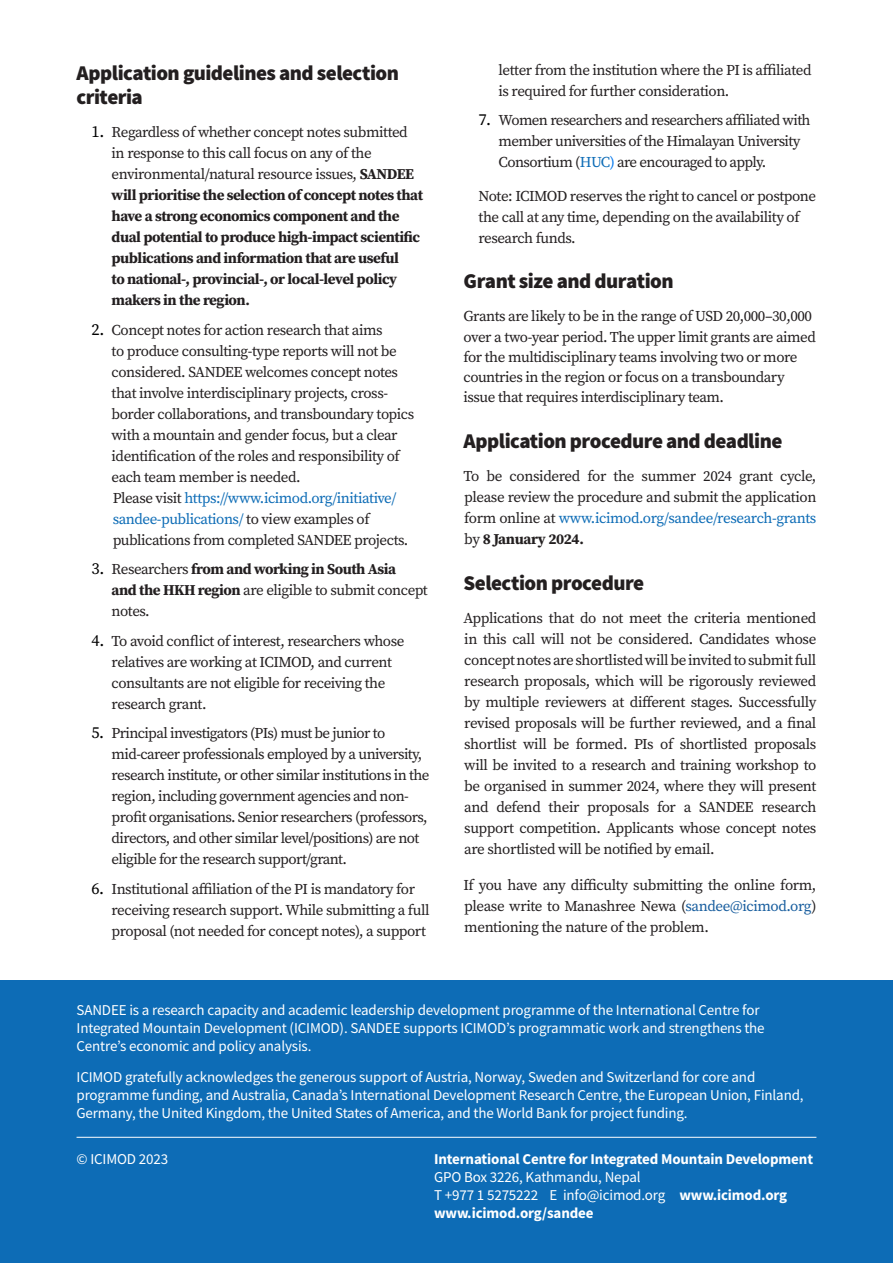
<style>
.page{position:relative;width:893px;height:1263px;background:#fff}
.page>*{position:absolute;margin:0;border:0;box-sizing:border-box;transform-origin:0 0}
.Head_I{font:900 21px/24px "Source Sans Pro";letter-spacing:-.025em;color:#231f20}
.Body{font:15px/21px "Source Serif Pro";letter-spacing:-.03em;color:#231f20}
.t1{font:15px/18px "Source Sans Pro";letter-spacing:-.01em;color:#fff}
.t2{font:700 15px/21px "Source Serif Pro";letter-spacing:-.03em;color:#231f20}
.t3{font:700 15px "Source Sans Pro";letter-spacing:-.01em;color:#fff}
.s1{font-weight:400;font-size:16.5px;color:#000}
.s2{font-weight:400}
.s3{font-size:16.5px;color:#000}
.s4{color:#0d6cb6}
.s5{font-weight:700}
.s6{color:#07e}
.s7{color:#175d9e}
</style>
<div class="page">
<div style="left:0;top:980px;width:893px;height:283px;background:#0d6cb6"></div>
<hr style="left:77px;top:1137px;width:739px;height:1px;background:#fff">
<p class="Head_I" style="left:77px;top:60px;width:324px">Application guidelines and selection criteria</p>
<p class="t2" style="left:112px;top:122px;width:313px;text-indent:-20px"><span class="s1">1.</span> <span class="s2">Regardless of whether concept notes submitted in response to this call focus on any of the environmental/natural resource issues,</span> SANDEE will prioritise the selection of concept notes that have a strong economics component and the dual potential to produce high-impact scientific publications and information that are useful<br>to national-, provincial-, or local-level policy makers in the region.</p>
<p class="Body" style="left:112px;top:319px;width:304px;text-indent:-20px"><span class="s3">2.</span> Concept notes for action research that aims<br>to produce consulting-type reports will not be considered. SANDEE welcomes concept notes that involve interdisciplinary projects, cross&shy;border collaborations, and transboundary topics with a mountain and gender focus, but a clear identification of the roles and responsibility of each team member is needed.</p>
<p class="Body" style="left:113px;top:487px;width:297px">Please visit <span class="s4">https://www.icimod.org/initiative/ sandee-publications/</span> to view examples of publications from completed SANDEE projects.</p>
<p class="Body" style="left:112px;top:559px;width:318px;text-indent:-20px"><span class="s3">3.</span> Researchers <span class="s5">from and working in South Asia<br>and the HKH region</span> are eligible to submit concept notes.</p>
<p class="Body" style="left:112px;top:630px;width:294px;text-indent:-20px"><span class="s3">4.</span> To avoid conflict of interest, researchers whose relatives are working at ICIMOD, and current consultants are not eligible for receiving the research grant.</p>
<p class="Body" style="left:112px;top:723px;width:319px;text-indent:-20px"><span class="s3">5.</span> Principal investigators (PIs) must be junior to mid-career professionals employed by a university, research institute, or other similar institutions in the region, including government agencies and non&shy;profit organisations. Senior researchers (professors, directors, and other similar level/positions) are not eligible for the research support/grant.</p>
<p class="Body" style="left:112px;top:878px;width:319px;text-indent:-20px"><span class="s3">6.</span> Institutional affiliation of the PI is mandatory for receiving research support. While submitting a full proposal (not needed for concept notes), a support</p>
<p class="Body" style="left:498px;top:59px;width:314px">letter from the institution where the PI is affiliated is required for further consideration.</p>
<p class="Body" style="left:499px;top:110px;width:314px;text-indent:-20px"><span class="s3">7.</span> Women researchers and researchers affiliated with member universities of the Himalayan University<br>Consortium (<span class="s4">HUC</span><span class="s6">)</span> are encouraged to apply.</p>
<p class="Body" style="left:479px;top:185px;width:339px">Note: ICIMOD reserves the right to cancel or postpone the call at any time, depending on the availability of research funds.</p>
<p class="Head_I" style="left:463px;top:269px;width:212px">Grant size and duration</p>
<p class="Body" style="left:463px;top:306px;width:354px;line-height:20.2px">Grants are likely to be in the range of USD 20,000–30,000 over a two-year period. The upper limit grants are aimed for the multidisciplinary teams involving two or more countries in the region or focus on a transboundary issue that requires interdisciplinary team.</p>
<p class="Head_I" style="left:463px;top:428px;width:320px">Application procedure and deadline</p>
<p class="Body" style="left:463px;top:466px;width:354px;text-align:justify">To be considered for the summer 2024 grant cycle, please review the procedure and submit the application form online at <span class="s4">www.icimod.org/sandee/research-grants </span>by <span class="s5">8 January 2024.</span></p>
<p class="Head_I" style="left:463px;top:570px;width:182px">Selection procedure</p>
<p class="Body" style="left:463px;top:608px;width:354px;text-align:justify">Applications that do not meet the criteria mentioned in this call will not be considered. Candidates whose concept notes are shortlisted will be invited to submit full research proposals, which will be rigorously reviewed by multiple reviewers at different stages. Successfully revised proposals will be further reviewed, and a final shortlist will be formed. PIs of shortlisted proposals will be invited to a research and training workshop to be organised in summer 2024, where they will present and defend their proposals for a SANDEE research support competition. Applicants whose concept notes are shortlisted will be notified by email.</p>
<p class="Body" style="left:463px;top:874px;width:354px;text-align:justify">If you have any difficulty submitting the online form, please write to Manashree Newa (<span class="s7">sandee@icimod.org</span>) mentioning the nature of the problem.</p>
<p class="t1" style="left:77px;top:1001px;width:690px">SANDEE is a research capacity and academic leadership development programme of the International Centre for<br>Integrated Mountain Development (ICIMOD). SANDEE supports ICIMOD’s programmatic work and strengthens the<br>Centre’s economic and policy analysis.</p>
<p class="t1" style="left:77px;top:1068px;width:729px">ICIMOD gratefully acknowledges the generous support of Austria, Norway, Sweden and Switzerland for core and programme funding, and Australia, Canada’s International Development Research Centre, the European Union, Finland,<br>Germany, the United Kingdom, the United States of America, and the World Bank for project funding.</p>
<p class="t3" style="left:434px;top:1148px;width:380px">International Centre for Integrated Mountain Development</p>
<p class="t1" style="left:434px;top:1168px;width:208px">GPO Box 3226, Kathmandu, Nepal</p>
<p class="t1" style="left:434px;top:1186px;width:355px">T +977 1 5275222 E info@icimod.org <span class="s5">www.icimod.org</span></p>
<p class="t3" style="left:434px;top:1202px;width:161px">www.icimod.org/sandee</p>
<p class="t1" style="left:77px;top:1150px;width:93px">© ICIMOD 2023</p>
</div>
